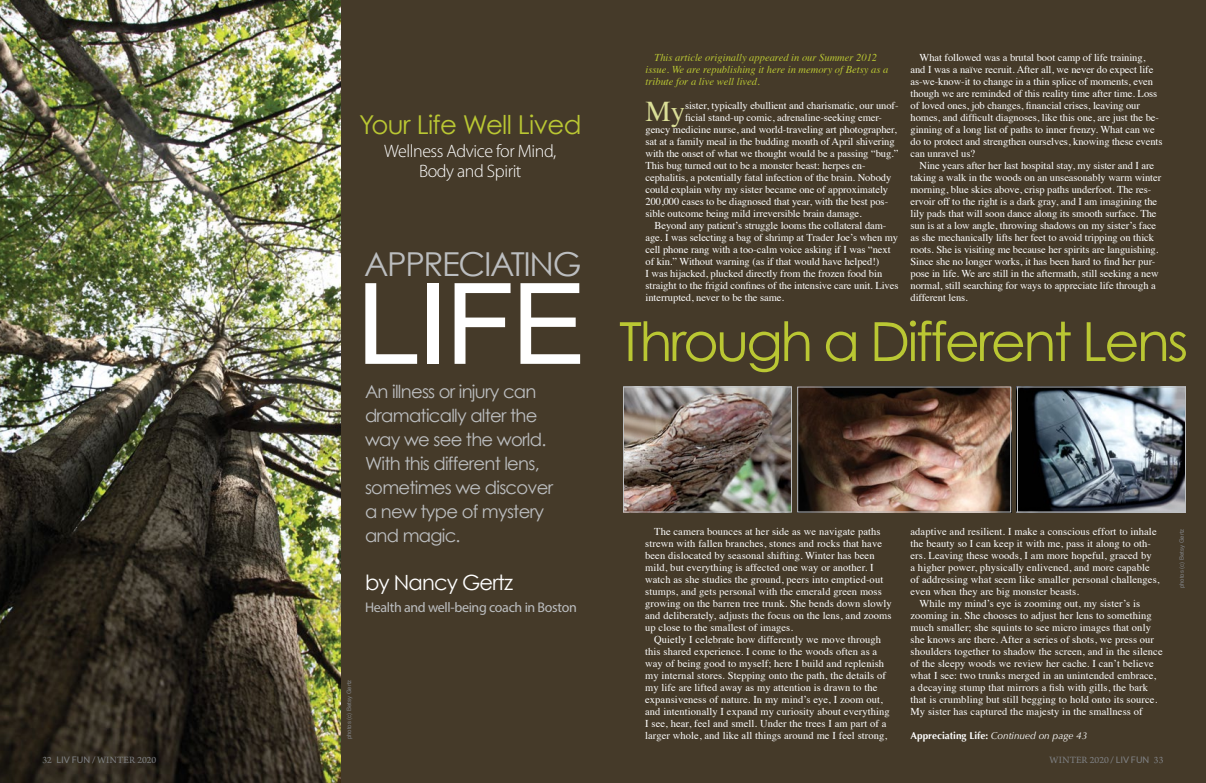
<style>
.page{position:relative;width:1206px;height:783px;background:#fff}
.page>*{position:absolute;margin:0;border:0;box-sizing:border-box;transform-origin:0 0}
.t1{font:54px "Century Gothic";letter-spacing:-.045em;color:#bac733}
.t2{font:33px "Century Gothic";letter-spacing:-.04em;color:#bcbec0}
.t3{font:28.6px "Times";color:#dade97}
.t4{font:26px "Century Gothic";letter-spacing:-.025em;color:#bac733}
.t5{font:21px "Century Gothic";letter-spacing:-.04em;color:#fff}
.t6{font:18px/24px "Century Gothic";letter-spacing:-.04em;color:#bcbec0}
.t7{font:300 18px/20px "Myriad Pro";letter-spacing:-.025em;color:#fff;text-align:center}
.t8{font:14px "Myriad Pro";letter-spacing:-.025em;color:#bcbec0}
.t9{font:10.5px/12px "Times";letter-spacing:-.005em;color:#fff}
.t10{font:italic 10.5px/12px "Times";color:#bac733}
.t11{font:700 10px "Optima";color:#fff}
.t12{font:9px "Born";color:#808285}
.t13{font:6px "Helvetica";color:#808285}
.s1{font-family:"Helvetica";font-size:112.5px;color:#fff}
.s2{font-weight:400;font-style:italic}
.s3{font-family:"Lato"}
</style>
<div class="page">
<div style="left:340px;top:0;width:263px;height:783px;background:#453a29"></div>
<div style="left:603px;top:0;width:603px;height:783px;background:#453a29"></div>
<img style="left:0;top:0;width:341px;height:783px">
<img style="left:625px;top:389px;width:165px;height:122px">
<div style="left:623px;top:387px;width:169px;height:126px;border:1px solid #bcbec0"></div>
<img style="left:799px;top:389px;width:210px;height:122px">
<div style="left:797px;top:387px;width:214px;height:126px;border:1px solid #bcbec0"></div>
<img style="left:1019px;top:389px;width:165px;height:122px">
<div style="left:1017px;top:387px;width:169px;height:126px;border:1px solid #bcbec0"></div>
<p class="t9" style="left:910px;top:50px;width:254px;text-indent:9px">What followed was a brutal boot camp of life training, and I was a naïve recruit. After all, we never do expect life as-we-know-it to change in a thin splice of moments, even though we are reminded of this reality time after time. Loss of loved ones, job changes, financial crises, leaving our homes, and difficult diagnoses, like this one, are just the be&shy;ginning of a long list of paths to inner frenzy. What can we do to protect and strengthen ourselves, knowing these events can unravel us?</p>
<p class="t9" style="left:910px;top:158px;width:252px;text-indent:9px">Nine years after her last hospital stay, my sister and I are taking a walk in the woods on an unseasonably warm winter morning, blue skies above, crisp paths underfoot. The res&shy;ervoir off to the right is a dark gray, and I am imagining the lily pads that will soon dance along its smooth surface. The sun is at a low angle, throwing shadows on my sister’s face as she mechanically lifts her feet to avoid tripping on thick roots. She is visiting me because her spirits are languishing.<br>Since she no longer works, it has been hard to find her pur&shy;pose in life. We are still in the aftermath, still seeking a new normal, still searching for ways to appreciate life through a different lens.</p>
<p class="t10" style="left:646px;top:50px;width:244px;text-indent:9px">This article originally appeared in our Summer 2012 issue. We are republishing it here in memory of Betsy as a tribute for a live well lived.</p>
<h3 class="t3" style="left:646px;top:84px;width:41px">My</h3>
<p class="t9" style="left:685px;top:98px;width:215px">sister, typically ebullient and charismatic, our unof-</p>
<p class="t9" style="left:685px;top:110px;width:199px">ficial stand-up comic, adrenaline-seeking emer-</p>
<p class="t9" style="left:646px;top:122px;width:253px">gency medicine nurse, and world-traveling art photographer,</p>
<p class="t9" style="left:646px;top:134px;width:251px">sat at a family meal in the budding month of April shivering</p>
<p class="t9" style="left:646px;top:146px;width:255px">with the onset of what we thought would be a passing “bug.”</p>
<p class="t9" style="left:646px;top:158px;width:222px">This bug turned out to be a monster beast: herpes en-</p>
<p class="t9" style="left:646px;top:170px;width:247px">cephalitis, a potentially fatal infection of the brain. Nobody</p>
<p class="t9" style="left:646px;top:182px;width:244px">could explain why my sister became one of approximately</p>
<p class="t9" style="left:646px;top:194px;width:244px">200,000 cases to be diagnosed that year, with the best pos-</p>
<p class="t9" style="left:646px;top:206px;width:218px">sible outcome being mild irreversible brain damage.</p>
<p class="t9" style="left:655px;top:218px;width:233px">Beyond any patient’s struggle looms the collateral dam-</p>
<p class="t9" style="left:646px;top:230px;width:254px">age. I was selecting a bag of shrimp at Trader Joe’s when my</p>
<p class="t9" style="left:646px;top:242px;width:247px">cell phone rang with a too-calm voice asking if I was “next</p>
<p class="t9" style="left:646px;top:254px;width:235px">of kin.” Without warning (as if that would have helped!)</p>
<p class="t9" style="left:646px;top:266px;width:238px">I was hijacked, plucked directly from the frozen food bin</p>
<p class="t9" style="left:646px;top:278px;width:255px">straight to the frigid confines of the intensive care unit. Lives</p>
<p class="t9" style="left:646px;top:290px;width:140px">interrupted, never to be the same.</p>
<h3 class="t4" style="left:359px;top:109px;width:224px">Your Life Well Lived</h3>
<h3 class="t7" style="left:384px;top:141px;width:174px">Wellness Advice for Mind,<br>Body and Spirit</h3>
<h2 class="t2" style="left:364px;top:244px;width:219px">APPRECIATING</h2>
<h1 class="t1" style="left:357px;top:309px;width:833px"><span class="s1">LIFE</span> Through a Different Lens</h1>
<h3 class="t6" style="left:365px;top:379px;width:190px">An illness or injury can dramatically alter the way we see the world.<br>With this different lens, sometimes we discover a new type of mystery and magic.</h3>
<h3 class="t5" style="left:365px;top:570px;width:150px">by Nancy Gertz</h3>
<h3 class="t8" style="left:365px;top:599px;width:213px">Health and well-being coach in Boston</h3>
<p class="t13" style="left:344px;top:739px;width:61px;rotate:-90deg">photos (c) Betsy Gertz</p>
<p class="t9" style="left:645px;top:524px;width:248px;text-indent:9px">The camera bounces at her side as we navigate paths strewn with fallen branches, stones and rocks that have been dislocated by seasonal shifting. Winter has been mild, but everything is affected one way or another. I watch as she studies the ground, peers into emptied-out stumps, and gets personal with the emerald green moss growing on the barren tree trunk. She bends down slowly and deliberately, adjusts the focus on the lens, and zooms up close to the smallest of images.</p>
<p class="t9" style="left:645px;top:632px;width:246px;text-indent:9px">Quietly I celebrate how differently we move through this shared experience. I come to the woods often as a way of being good to myself; here I build and replenish my internal stores. Stepping onto the path, the details of my life are lifted away as my attention is drawn to the expansiveness of nature. In my mind’s eye, I zoom out, and intentionally I expand my curiosity about everything I see, hear, feel and smell. Under the trees I am part of a larger whole, and like all things around me I feel strong,</p>
<p class="t9" style="left:910px;top:524px;width:248px">adaptive and resilient. I make a conscious effort to inhale</p>
<p class="t9" style="left:910px;top:536px;width:242px">the beauty so I can keep it with me, pass it along to oth-</p>
<p class="t9" style="left:910px;top:548px;width:243px">ers. Leaving these woods, I am more hopeful, graced by</p>
<p class="t9" style="left:910px;top:560px;width:241px">a higher power, physically enlivened, and more capable</p>
<p class="t9" style="left:910px;top:572px;width:251px">of addressing what seem like smaller personal challenges,</p>
<p class="t9" style="left:910px;top:584px;width:170px">even when they are big monster beasts.</p>
<p class="t9" style="left:919px;top:596px;width:222px">While my mind’s eye is zooming out, my sister’s is</p>
<p class="t9" style="left:910px;top:608px;width:243px">zooming in. She chooses to adjust her lens to something</p>
<p class="t9" style="left:910px;top:620px;width:242px">much smaller; she squints to see micro images that only</p>
<p class="t9" style="left:910px;top:632px;width:245px">she knows are there. After a series of shots, we press our</p>
<p class="t9" style="left:910px;top:644px;width:254px">shoulders together to shadow the screen, and in the silence</p>
<p class="t9" style="left:910px;top:656px;width:245px">of the sleepy woods we review her cache. I can’t believe</p>
<p class="t9" style="left:910px;top:668px;width:247px">what I see: two trunks merged in an unintended embrace,</p>
<p class="t9" style="left:910px;top:680px;width:239px">a decaying stump that mirrors a fish with gills, the bark</p>
<p class="t9" style="left:910px;top:692px;width:248px">that is crumbling but still begging to hold onto its source.</p>
<p class="t9" style="left:910px;top:704px;width:234px">My sister has captured the majesty in the smallness of</p>
<p class="t11" style="left:911px;top:729px;width:178px">Appreciating Life: <span class="s2">Continued on page 43</span></p>
<p class="t12" style="left:43px;top:755px;width:115px">32 <span class="s3">LIV FUN /</span> WINTER 2020</p>
<p class="t12" style="left:1050px;top:755px;width:115px">WINTER 2020 <span class="s3">/ LIV FUN</span> 33</p>
<p class="t13" style="left:1177px;top:588px;width:61px;rotate:-90deg">photos (c) Betsy Gertz</p>
</div>
